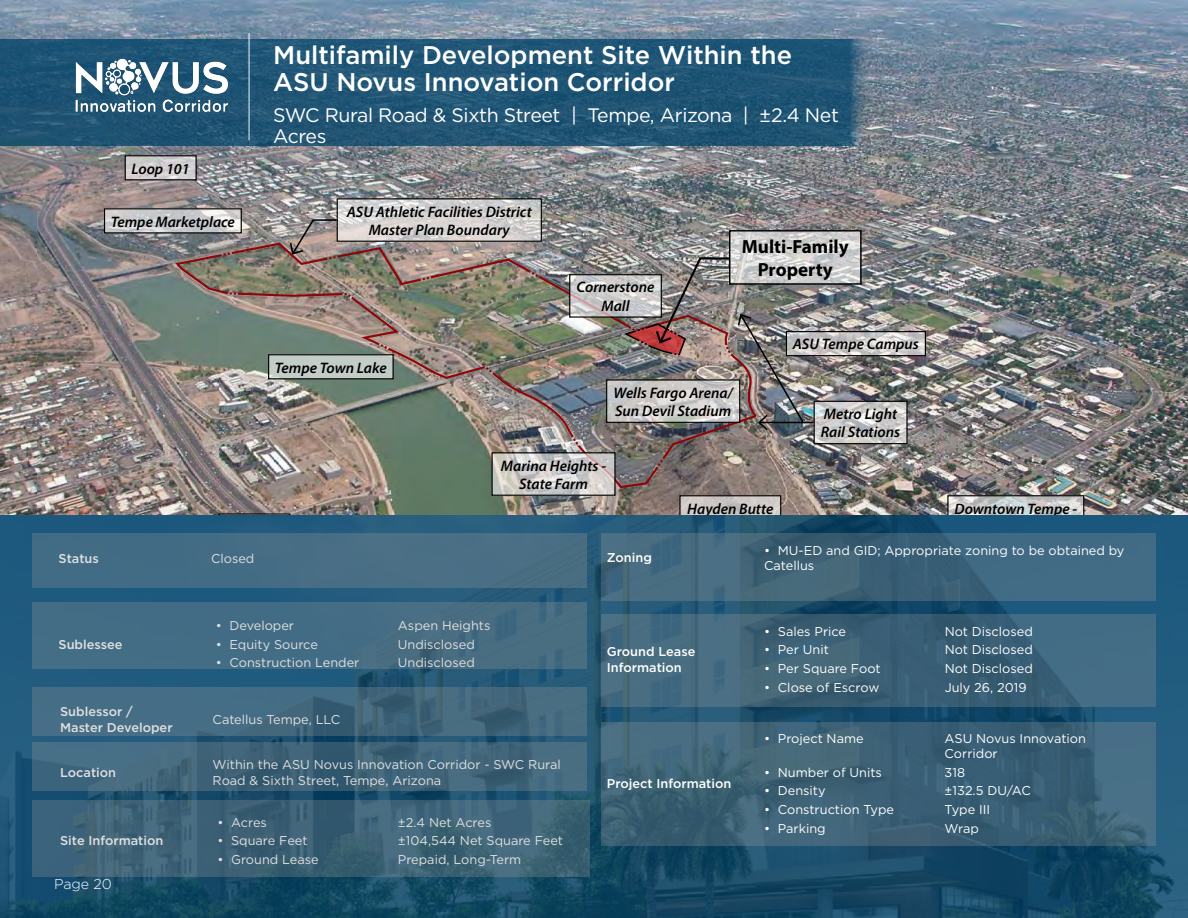
<style>
.page{position:relative;width:1188px;height:918px;background:#fff}
.page>*{position:absolute;margin:0;border:0;box-sizing:border-box;transform-origin:0 0}
.body_copy{font:500 25.5px/26.7px "Gotham";color:#fff}
.body_copy-2{font:19.5px/21px "Gotham";letter-spacing:-.02em;color:#fff}
.t1{font:700 19.05px/22.8px "Myriad Pro";color:#000;text-align:center}
.t2{font:italic 600 15.3px/18.3px "Myriad Pro";color:#000;text-align:center}
.t3{font:300 14.25px "Gotham";color:#fff}
.body_copy-3{font:12.75px/14.9px "Gotham";color:#fff}
.body_copy-4{font:500 12.75px/15.9px "Gotham";color:#fff}
</style>
<div class="page">
<img style="left:0;top:0;width:1188px;height:515px">
<img style="left:173px;top:241px;width:587px;height:246px">
<svg style="left:805px;top:333px;width:119px;height:21px"></svg>
<div style="left:786px;top:331px;width:140px;height:25px;border:1px solid #000"></div>
<svg style="left:816px;top:403px;width:90px;height:39px"></svg>
<div style="left:814px;top:401px;width:94px;height:43px;border:1px solid #000"></div>
<svg style="left:339px;top:200px;width:201px;height:40px"></svg>
<div style="left:337px;top:198px;width:205px;height:44px;border:1px solid #000"></div>
<svg style="left:679px;top:495px;width:102px;height:20px"></svg>
<svg style="left:571px;top:276px;width:51px;height:40px"></svg>
<div style="left:569px;top:274px;width:93px;height:44px;border:1px solid #000"></div>
<svg style="left:608px;top:381px;width:129px;height:40px"></svg>
<div style="left:606px;top:379px;width:134px;height:44px;border:1px solid #000"></div>
<svg style="left:494px;top:454px;width:120px;height:40px"></svg>
<div style="left:492px;top:452px;width:124px;height:44px;border:1px solid #000"></div>
<div style="left:269px;top:355px;width:124px;height:24px;background:#c3cdc7"></div>
<div style="left:268px;top:354px;width:126px;height:25px;border:1px solid #000"></div>
<svg style="left:106px;top:210px;width:134px;height:21px;fill:#c9cbcd"></svg>
<div style="left:104px;top:208px;width:138px;height:25px;border:1px solid #000"></div>
<svg style="left:218px;top:513px;width:72px;height:2px"></svg>
<svg style="left:127px;top:157px;width:68px;height:21px"></svg>
<div style="left:125px;top:155px;width:72px;height:25px;border:1px solid #000"></div>
<svg style="left:731px;top:232px;width:129px;height:51px"></svg>
<div style="left:729px;top:230px;width:133px;height:55px;border:1px solid #000"></div>
<svg style="left:947px;top:495px;width:137px;height:20px"></svg>
<img style="left:622px;top:256px;width:109px;height:101px">
<hr style="left:759px;top:422px;width:55px;height:1px;background:#000">
<svg style="left:289px;top:218px;width:49px;height:38px"></svg>
<img style="left:737px;top:313px;width:68px;height:119px">
<img style="left:0;top:515px;width:1188px;height:403px">
<div style="left:32px;top:534px;width:555px;height:54px;background:#476d85"></div>
<div style="left:32px;top:602px;width:555px;height:67px;background:#436c85"></div>
<svg style="left:32px;top:687px;width:555px;height:48px;fill:#456d82"></svg>
<svg style="left:32px;top:742px;width:555px;height:48px;fill:#42667c"></svg>
<svg style="left:601px;top:614px;width:555px;height:93px"></svg>
<svg style="left:601px;top:722px;width:555px;height:124px;fill:#3c6076"></svg>
<svg style="left:601px;top:534px;width:555px;height:67px;fill:#416a7f"></svg>
<svg style="left:32px;top:801px;width:558px;height:76px;fill:#3c6276"></svg>
<svg style="left:0;top:39px;width:871px;height:107px;fill:#205475"></svg>
<hr style="left:248px;top:33px;width:2px;height:107px;background:#fff">
<img style="left:54px;top:39px;width:195px;height:92px">
<p class="t2" style="left:132px;top:159px;width:60px">Loop 101</p>
<p class="t2" style="left:111px;top:212px;width:126px">Tempe Marketplace</p>
<p class="body_copy-4" style="left:59px;top:550px;width:42px">Status</p>
<p class="body_copy-3" style="left:211px;top:550px;width:45px">Closed</p>
<p class="body_copy" style="left:273px;top:41px;width:520px">Multifamily Development Site Within the<br>ASU Novus Innovation Corridor</p>
<p class="body_copy-2" style="left:273px;top:104px;width:567px">SWC Rural Road &amp; Sixth Street | Tempe, Arizona | ±2.4 Net<br>Acres</p>
<p class="t2" style="left:347px;top:202px;width:186px">ASU Athletic Facilities District<br>Master Plan Boundary</p>
<p class="t2" style="left:576px;top:278px;width:80px">Cornerstone<br>Mall</p>
<p class="t1" style="left:742px;top:235px;width:108px">Multi-Family<br>Property</p>
<p class="t2" style="left:275px;top:358px;width:113px">Tempe Town Lake</p>
<p class="t2" style="left:614px;top:383px;width:121px;text-align:left">Wells Fargo Arena/<br>Sun Devil Stadium</p>
<p class="t2" style="left:501px;top:456px;width:107px">Marina Heights -<br>State Farm</p>
<p class="t2" style="left:793px;top:335px;width:128px">ASU Tempe Campus</p>
<p class="t2" style="left:821px;top:404px;width:81px;text-align:left">Metro Light<br>Rail Stations</p>
<p class="t2" style="left:687px;top:499px;width:88px">Hayden Butte</p>
<p class="t2" style="left:954px;top:499px;width:124px">Downtown Tempe -</p>
<p class="body_copy-4" style="left:607px;top:550px;width:47px">Zoning</p>
<p class="body_copy-3" style="left:764px;top:543px;width:362px">• MU-ED and GID; Appropriate zoning to be obtained by<br>Catellus</p>
<p class="body_copy-4" style="left:59px;top:636px;width:66px">Sublessee</p>
<p class="body_copy-3" style="left:216px;top:618px;width:80px">• Developer</p>
<p class="body_copy-3" style="left:398px;top:618px;width:94px">Aspen Heights</p>
<p class="body_copy-3" style="left:216px;top:637px;width:104px">• Equity Source</p>
<p class="body_copy-3" style="left:398px;top:637px;width:78px">Undisclosed</p>
<p class="body_copy-3" style="left:216px;top:655px;width:145px">• Construction Lender</p>
<p class="body_copy-3" style="left:398px;top:655px;width:78px">Undisclosed</p>
<p class="body_copy-4" style="left:60px;top:703px;width:114px">Sublessor /<br>Master Developer</p>
<p class="body_copy-3" style="left:213px;top:712px;width:129px">Catellus Tempe, LLC</p>
<p class="body_copy-4" style="left:60px;top:764px;width:58px">Location</p>
<p class="body_copy-3" style="left:213px;top:756px;width:350px;line-height:15.9px">Within the ASU Novus Innovation Corridor - SWC Rural<br>Road &amp; Sixth Street, Tempe, Arizona</p>
<p class="body_copy-4" style="left:60px;top:833px;width:105px">Site Information</p>
<p class="t3" style="left:54px;top:875px;width:60px">Page 20</p>
<p class="body_copy-3" style="left:217px;top:814px;width:51px">• Acres</p>
<p class="body_copy-3" style="left:398px;top:814px;width:95px">±2.4 Net Acres</p>
<p class="body_copy-3" style="left:217px;top:833px;width:92px">• Square Feet</p>
<p class="body_copy-3" style="left:398px;top:833px;width:167px">±104,544 Net Square Feet</p>
<p class="body_copy-3" style="left:217px;top:852px;width:103px">• Ground Lease</p>
<p class="body_copy-3" style="left:398px;top:852px;width:125px">Prepaid, Long-Term</p>
<p class="body_copy-4" style="left:607px;top:643px;width:90px">Ground Lease<br>Information</p>
<p class="body_copy-4" style="left:607px;top:775px;width:126px">Project Information</p>
<p class="body_copy-3" style="left:764px;top:623px;width:84px">• Sales Price</p>
<p class="body_copy-3" style="left:945px;top:623px;width:90px">Not Disclosed</p>
<p class="body_copy-3" style="left:764px;top:642px;width:66px">• Per Unit</p>
<p class="body_copy-3" style="left:945px;top:642px;width:90px">Not Disclosed</p>
<p class="body_copy-3" style="left:764px;top:661px;width:118px">• Per Square Foot</p>
<p class="body_copy-3" style="left:945px;top:661px;width:90px">Not Disclosed</p>
<p class="body_copy-3" style="left:764px;top:679px;width:117px">• Close of Escrow</p>
<p class="body_copy-3" style="left:945px;top:679px;width:83px">July 26, 2019</p>
<p class="body_copy-3" style="left:764px;top:731px;width:101px">• Project Name</p>
<p class="body_copy-3" style="left:945px;top:731px;width:143px">ASU Novus Innovation<br>Corridor</p>
<p class="body_copy-3" style="left:764px;top:764px;width:119px">• Number of Units</p>
<p class="body_copy-3" style="left:945px;top:764px;width:22px">318</p>
<p class="body_copy-3" style="left:764px;top:783px;width:63px">• Density</p>
<p class="body_copy-3" style="left:945px;top:783px;width:88px">±132.5 DU/AC</p>
<p class="body_copy-3" style="left:764px;top:802px;width:131px">• Construction Type</p>
<p class="body_copy-3" style="left:945px;top:802px;width:47px">Type III</p>
<p class="body_copy-3" style="left:764px;top:821px;width:63px">• Parking</p>
<p class="body_copy-3" style="left:945px;top:821px;width:36px">Wrap</p>
</div>
